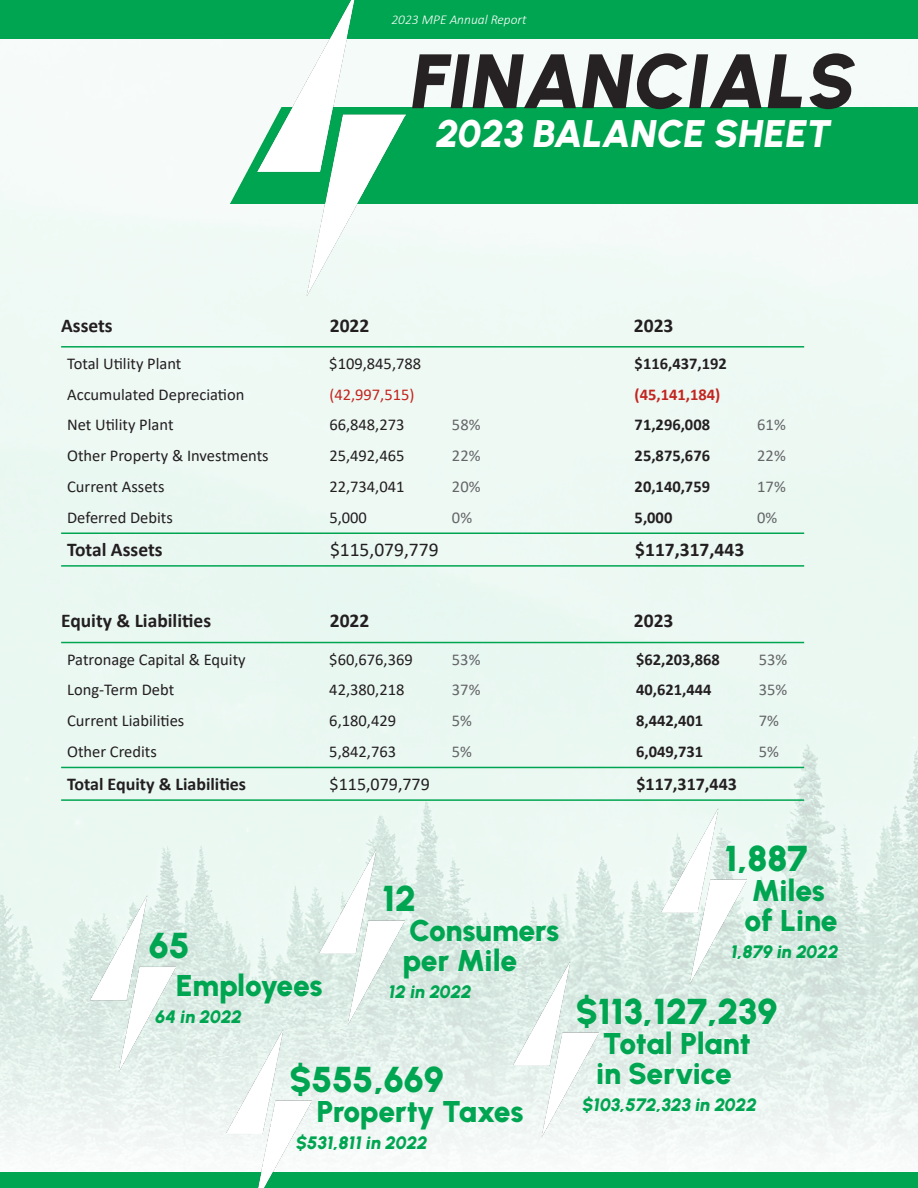
<style>
.page{position:relative;width:918px;height:1188px;background:#fff}
.page>*{position:absolute;margin:0;border:0;box-sizing:border-box;transform-origin:0 0}
.t1{font:italic 900 76.8px "Urbanist";color:#262223}
.t2{font:italic 900 38.4px "Urbanist";color:#fff}
.t3{font:900 36px "Urbanist";color:#00a551}
.t4{font:900 30px "Urbanist";letter-spacing:-.01em;color:#00a551}
.t5{font:700 19.5px "Calibri";color:#231f20}
.t6{font:19.5px "Calibri";color:#231f20}
.t7{font:italic 900 18px "Urbanist";color:#00a551}
.t8{font:700 18px "Calibri";color:#231f20}
.t9{font:18px "Calibri";color:#231f20}
.t10{font:16.5px "Calibri";color:#231f20}
.t11{font:700 16.5px "Calibri";color:#231f20}
.t12{font:16.5px "Calibri";color:#656568}
.t13{font:16.5px "Calibri";color:#c32520}
.t14{font:700 16.5px "Calibri";color:#c32520}
.t15{font:italic 300 13.5px "Calibri";color:#fff}
</style>
<div class="page">
<div style="left:0;top:38px;width:918px;height:604px;background:#eef9f4"></div>
<img style="left:0;top:642px;width:918px;height:514px">
<img style="left:96px;top:108px;width:822px;height:96px">
<div style="left:0;top:0;width:918px;height:38px;background:#00a551"></div>
<div style="left:0;top:1172px;width:918px;height:16px;background:#00a551"></div>
<img style="left:257px;top:0;width:148px;height:296px">
<hr style="left:61px;top:346px;width:743px;height:2px;background:#00a551">
<hr style="left:61px;top:532px;width:743px;height:2px;background:#00a551">
<hr style="left:61px;top:565px;width:743px;height:2px;background:#00a551">
<hr style="left:61px;top:642px;width:743px;height:1px;background:#00a551">
<hr style="left:61px;top:767px;width:743px;height:1px;background:#00a551">
<hr style="left:61px;top:799px;width:743px;height:2px;background:#00a551">
<img style="left:90px;top:896px;width:86px;height:175px">
<img style="left:513px;top:961px;width:85px;height:176px">
<img style="left:227px;top:1029px;width:85px;height:159px">
<img style="left:319px;top:849px;width:85px;height:175px">
<img style="left:662px;top:808px;width:85px;height:175px">
<p class="t15" style="left:391px;top:11px;width:137px">2023 MPE Annual Report</p>
<p class="t1" style="left:411px;top:31px;width:447px">FINANCIALS</p>
<p class="t2" style="left:437px;top:108px;width:396px">2023 BALANCE SHEET</p>
<p class="t5" style="left:61px;top:311px;width:53px">Assets</p>
<p class="t5" style="left:330px;top:311px;width:41px">2022</p>
<p class="t5" style="left:634px;top:311px;width:41px">2023</p>
<p class="t10" style="left:67px;top:352px;width:116px">Total Utility Plant</p>
<p class="t10" style="left:329px;top:352px;width:93px">$109,845,788</p>
<p class="t11" style="left:635px;top:352px;width:94px">$116,437,192</p>
<p class="t10" style="left:67px;top:383px;width:179px">Accumulated Depreciation</p>
<p class="t13" style="left:329px;top:383px;width:87px">(42,997,515)</p>
<p class="t14" style="left:635px;top:382px;width:87px">(45,141,184)</p>
<p class="t10" style="left:67px;top:413px;width:108px">Net Utility Plant</p>
<p class="t10" style="left:329px;top:413px;width:77px">66,848,273</p>
<p class="t12" style="left:452px;top:413px;width:30px">58%</p>
<p class="t11" style="left:635px;top:413px;width:77px">71,296,008</p>
<p class="t12" style="left:757px;top:413px;width:30px">61%</p>
<p class="t10" style="left:67px;top:444px;width:203px">Other Property &amp; Investments</p>
<p class="t10" style="left:329px;top:444px;width:77px">25,492,465</p>
<p class="t12" style="left:452px;top:444px;width:30px">22%</p>
<p class="t11" style="left:635px;top:444px;width:77px">25,875,676</p>
<p class="t12" style="left:757px;top:444px;width:30px">22%</p>
<p class="t10" style="left:67px;top:475px;width:99px">Current Assets</p>
<p class="t10" style="left:329px;top:475px;width:77px">22,734,041</p>
<p class="t12" style="left:452px;top:475px;width:30px">20%</p>
<p class="t11" style="left:635px;top:475px;width:77px">20,140,759</p>
<p class="t12" style="left:757px;top:475px;width:30px">17%</p>
<p class="t10" style="left:67px;top:506px;width:107px">Deferred Debits</p>
<p class="t10" style="left:329px;top:506px;width:39px">5,000</p>
<p class="t12" style="left:452px;top:506px;width:22px">0%</p>
<p class="t11" style="left:635px;top:506px;width:39px">5,000</p>
<p class="t12" style="left:757px;top:506px;width:22px">0%</p>
<p class="t5" style="left:67px;top:536px;width:97px">Total Assets</p>
<p class="t6" style="left:330px;top:536px;width:110px">$115,079,779</p>
<p class="t5" style="left:635px;top:536px;width:110px">$117,317,443</p>
<p class="t5" style="left:61px;top:607px;width:152px">Equity &amp; Liabilities</p>
<p class="t5" style="left:330px;top:607px;width:41px">2022</p>
<p class="t5" style="left:634px;top:607px;width:41px">2023</p>
<p class="t10" style="left:67px;top:648px;width:180px">Patronage Capital &amp; Equity</p>
<p class="t10" style="left:329px;top:648px;width:85px">$60,676,369</p>
<p class="t12" style="left:452px;top:648px;width:30px">53%</p>
<p class="t11" style="left:636px;top:648px;width:85px">$62,203,868</p>
<p class="t12" style="left:759px;top:648px;width:30px">53%</p>
<p class="t10" style="left:67px;top:679px;width:109px">Long-Term Debt</p>
<p class="t10" style="left:329px;top:679px;width:77px">42,380,218</p>
<p class="t12" style="left:452px;top:679px;width:30px">37%</p>
<p class="t11" style="left:636px;top:678px;width:77px">40,621,444</p>
<p class="t12" style="left:759px;top:679px;width:30px">35%</p>
<p class="t10" style="left:67px;top:709px;width:119px">Current Liabilities</p>
<p class="t10" style="left:329px;top:709px;width:68px">6,180,429</p>
<p class="t12" style="left:452px;top:709px;width:22px">5%</p>
<p class="t11" style="left:636px;top:709px;width:69px">8,442,401</p>
<p class="t12" style="left:759px;top:709px;width:22px">7%</p>
<p class="t10" style="left:67px;top:740px;width:91px">Other Credits</p>
<p class="t10" style="left:329px;top:740px;width:68px">5,842,763</p>
<p class="t12" style="left:452px;top:740px;width:22px">5%</p>
<p class="t11" style="left:636px;top:740px;width:69px">6,049,731</p>
<p class="t12" style="left:759px;top:740px;width:22px">5%</p>
<p class="t8" style="left:67px;top:771px;width:181px">Total Equity &amp; Liabilities</p>
<p class="t9" style="left:330px;top:771px;width:102px">$115,079,779</p>
<p class="t8" style="left:636px;top:771px;width:102px">$117,317,443</p>
<p class="t3" style="left:149px;top:922px;width:43px">65</p>
<p class="t4" style="left:176px;top:966px;width:148px">Employees</p>
<p class="t7" style="left:156px;top:1005px;width:88px">64 in 2022</p>
<p class="t3" style="left:382px;top:875px;width:36px">12</p>
<p class="t4" style="left:409px;top:911px;width:152px">Consumers</p>
<p class="t4" style="left:402px;top:941px;width:116px">per Mile</p>
<p class="t7" style="left:389px;top:980px;width:84px">12 in 2022</p>
<p class="t3" style="left:290px;top:1055px;width:156px">$555,669</p>
<p class="t4" style="left:316px;top:1091px;width:208px">Property Taxes</p>
<p class="t7" style="left:296px;top:1131px;width:133px">$531,811 in 2022</p>
<p class="t3" style="left:724px;top:834px;width:85px">1,887</p>
<p class="t4" style="left:751px;top:870px;width:75px">Miles</p>
<p class="t4" style="left:745px;top:900px;width:95px">of Line</p>
<p class="t7" style="left:731px;top:939px;width:109px">1,879 in 2022</p>
<p class="t3" style="left:576px;top:988px;width:203px">$113,127,239</p>
<p class="t4" style="left:603px;top:1024px;width:150px">Total Plant</p>
<p class="t4" style="left:596px;top:1054px;width:138px">in Service</p>
<p class="t7" style="left:583px;top:1093px;width:176px">$103,572,323 in 2022</p>
</div>
